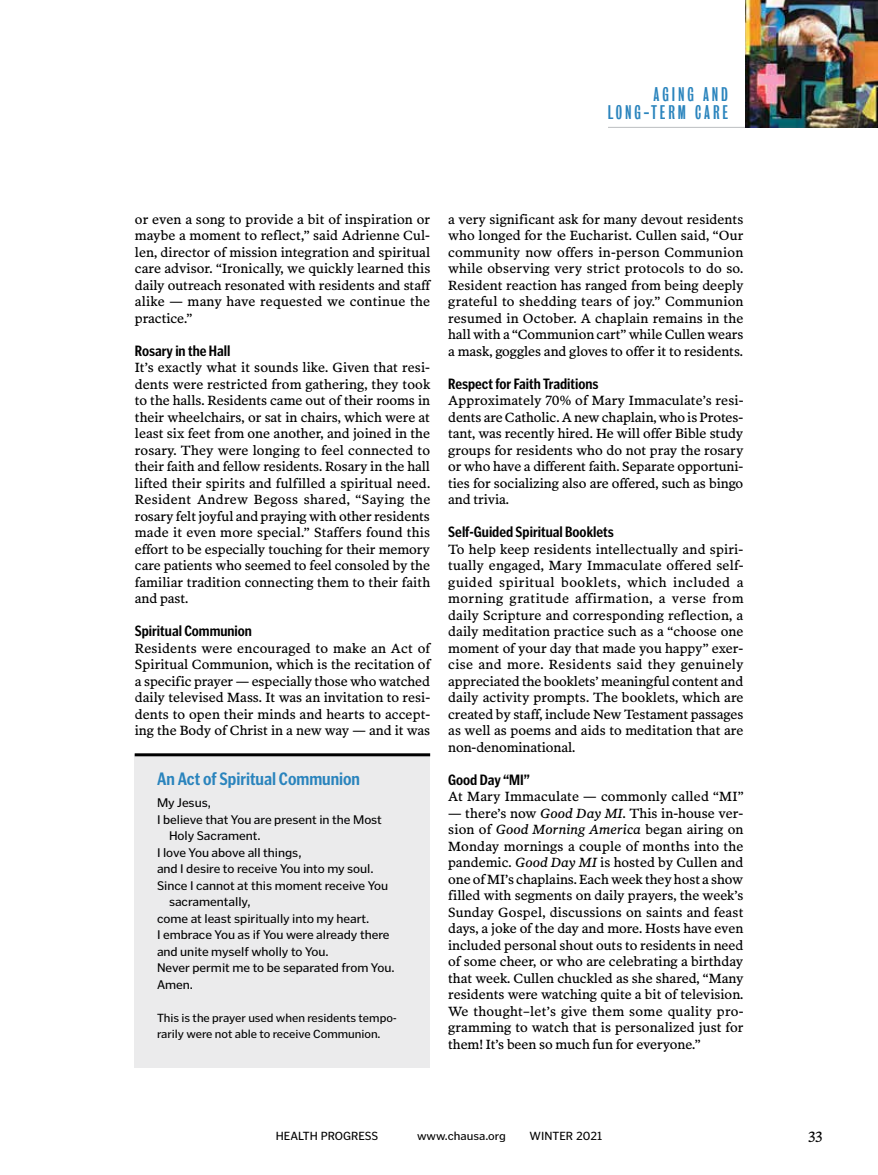
<style>
.page{position:relative;width:878px;height:1175px;background:#fff}
.page>*{position:absolute;margin:0;border:0;box-sizing:border-box;transform-origin:0 0}
.t1{font:700 18px "Poynter Gothic Text Cond";color:#2a84bd}
.t2{font:18px/18px "Bureau Grot Comp";letter-spacing:.16em;color:#2a84bd;text-align:right}
.t3{font:700 15px "Poynter Gothic Text Cond";color:#000}
.t4{font:15px "Poynter OS Text Three L";color:#000}
.t5{font:13.5px/16.5px "Poynter OS Text Three L";letter-spacing:-.005em;color:#000;text-align:justify}
.t6{font:13.5px "Poynter OS Text Three L";letter-spacing:.015em;color:#000}
.t7{font:12.75px "Poynter Gothic Text";letter-spacing:-.005em;color:#000}
.t8{font:12px/16.5px "Poynter Gothic Text";letter-spacing:-.005em;color:#000}
.s1{font-style:italic}
</style>
<div class="page">
<div style="left:135px;top:754px;width:295px;height:313px;background:#ebebec"></div>
<hr style="left:135px;top:753px;width:295px;height:3px;background:#000">
<hr style="left:608px;top:127px;width:270px;height:1px;background:#bcbec0">
<img style="left:745px;top:0;width:133px;height:128px">
<h1 class="t2" style="left:607px;top:86px;width:122px">AGING AND<br>LONG-TERM CARE</h1>
<p class="t5" style="left:135px;top:211px;width:297px">or even a song to provide a bit of inspiration or maybe a moment to reflect,” said Adrienne Cul&shy;len, director of mission integration and spiritual care advisor. “Ironically, we quickly learned this daily outreach resonated with residents and staff alike — many have requested we continue the practice.”</p>
<p class="t3" style="left:135px;top:341px;width:97px">Rosary in the Hall</p>
<p class="t5" style="left:135px;top:359px;width:297px">It’s exactly what it sounds like. Given that resi&shy;dents were restricted from gathering, they took to the halls. Residents came out of their rooms in their wheelchairs, or sat in chairs, which were at least six feet from one another, and joined in the rosary. They were longing to feel connected to their faith and fellow residents. Rosary in the hall lifted their spirits and fulfilled a spiritual need.<br>Resident Andrew Begoss shared, “Saying the rosary felt joyful and praying with other residents made it even more special.” Staffers found this effort to be especially touching for their memory care patients who seemed to feel consoled by the familiar tradition connecting them to their faith and past.</p>
<p class="t3" style="left:135px;top:622px;width:119px">Spiritual Communion</p>
<p class="t5" style="left:135px;top:640px;width:297px">Residents were encouraged to make an Act of Spiritual Communion, which is the recitation of a specific prayer — especially those who watched daily televised Mass. It was an invitation to resi&shy;dents to open their minds and hearts to accept&shy;ing the Body of Christ in a new way — and it was</p>
<h1 class="t1" style="left:157px;top:767px;width:204px">An Act of Spiritual Communion</h1>
<p class="t7" style="left:157px;top:795px;width:55px">My Jesus,</p>
<p class="t7" style="left:157px;top:811px;width:226px">I believe that You are present in the Most</p>
<p class="t7" style="left:169px;top:828px;width:93px">Holy Sacrament.</p>
<p class="t7" style="left:157px;top:844px;width:146px">I love You above all things,</p>
<p class="t7" style="left:157px;top:861px;width:218px">and I desire to receive You into my soul.</p>
<p class="t7" style="left:157px;top:877px;width:233px">Since I cannot at this moment receive You</p>
<p class="t7" style="left:169px;top:894px;width:83px">sacramentally,</p>
<p class="t7" style="left:157px;top:910px;width:214px">come at least spiritually into my heart.</p>
<p class="t7" style="left:157px;top:927px;width:234px">I embrace You as if You were already there</p>
<p class="t7" style="left:157px;top:943px;width:173px">and unite myself wholly to You.</p>
<p class="t7" style="left:157px;top:960px;width:239px">Never permit me to be separated from You.</p>
<p class="t7" style="left:157px;top:976px;width:38px">Amen.</p>
<p class="t8" style="left:157px;top:1009px;width:241px">This is the prayer used when residents tempo&shy;rarily were not able to receive Communion.</p>
<p class="t5" style="left:448px;top:211px;width:297px">a very significant ask for many devout residents who longed for the Eucharist. Cullen said, “Our community now offers in-person Communion while observing very strict protocols to do so.<br>Resident reaction has ranged from being deeply grateful to shedding tears of joy.” Communion resumed in October. A chaplain remains in the hall with a “Communion cart” while Cullen wears a mask, goggles and gloves to offer it to residents.</p>
<p class="t3" style="left:448px;top:374px;width:152px">Respect for Faith Traditions</p>
<p class="t5" style="left:448px;top:392px;width:297px">Approximately 70% of Mary Immaculate’s resi&shy;dents are Catholic. A new chaplain, who is Protes&shy;tant, was recently hired. He will offer Bible study groups for residents who do not pray the rosary or who have a different faith. Separate opportuni&shy;ties for socializing also are offered, such as bingo and trivia.</p>
<p class="t3" style="left:448px;top:523px;width:167px">Self-Guided Spiritual Booklets</p>
<p class="t5" style="left:448px;top:541px;width:297px">To help keep residents intellectually and spiri&shy;tually engaged, Mary Immaculate offered self&shy;guided spiritual booklets, which included a morning gratitude affirmation, a verse from daily Scripture and corresponding reflection, a daily meditation practice such as a “choose one moment of your day that made you happy” exer&shy;cise and more. Residents said they genuinely appreciated the booklets’ meaningful content and daily activity prompts. The booklets, which are created by staff, include New Testament passages as well as poems and aids to meditation that are non-denominational.</p>
<p class="t3" style="left:448px;top:770px;width:83px">Good Day “MI”</p>
<p class="t6" style="left:448px;top:788px;width:297px">At Mary Immaculate — commonly called “MI”</p>
<p class="t5" style="left:448px;top:805px;width:297px">— there’s now <span class="s1">Good Day MI.</span> This in-house ver&shy;sion of <span class="s1">Good Morning America</span> began airing on Monday mornings a couple of months into the pandemic. <span class="s1">Good Day MI</span> is hosted by Cullen and one of MI’s chaplains. Each week they host a show filled with segments on daily prayers, the week’s Sunday Gospel, discussions on saints and feast days, a joke of the day and more. Hosts have even included personal shout outs to residents in need of some cheer, or who are celebrating a birthday that week. Cullen chuckled as she shared, “Many residents were watching quite a bit of television.<br>We thought–let’s give them some quality pro&shy;gramming to watch that is personalized just for them! It’s been so much fun for everyone.”</p>
<p class="t8" style="left:276px;top:1127px;width:104px">HEALTH PROGRESS</p>
<p class="t8" style="left:417px;top:1127px;width:90px">www.chausa.org</p>
<p class="t8" style="left:529px;top:1127px;width:74px">WINTER 2021</p>
<p class="t4" style="left:808px;top:1128px;width:16px">33</p>
</div>
